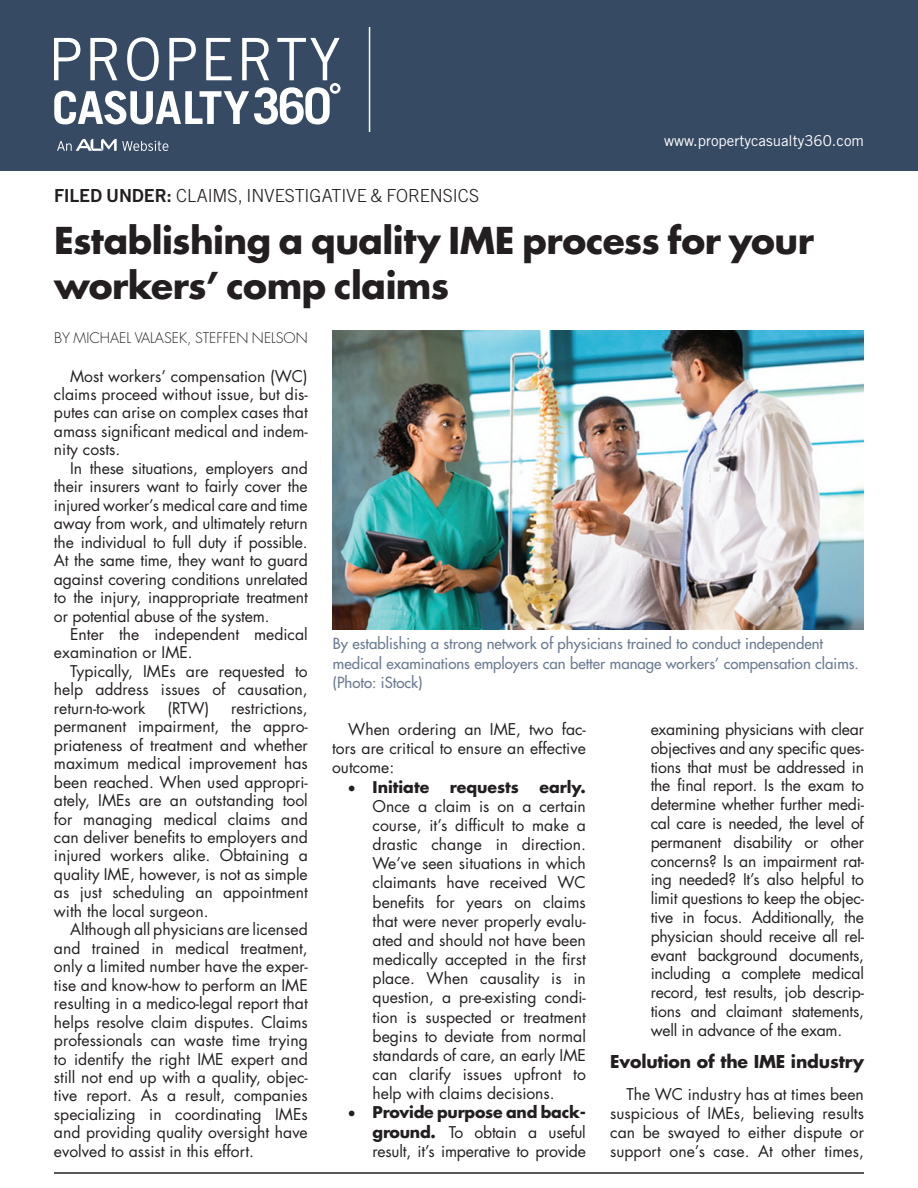
<style>
.page{position:relative;width:918px;height:1188px;background:#fff}
.page>*{position:absolute;margin:0;border:0;box-sizing:border-box;transform-origin:0 0}
.t1{font:700 36px/45px "Futura Std";letter-spacing:-.015em;color:#231f20}
.t2{font:300 18px "Trade Gothic LT Std";color:#231f20}
.t3{font:700 17.25px "Futura Std";letter-spacing:-.01em;color:#231f20}
.t4{font:15.75px/18.5px "Futura Std";color:#231f20;text-align:justify}
.t5{font:700 15.75px "Futura Std";color:#231f20}
.t6{font:500 15px/19.5px "Futura Std";color:#6b7c92}
.t7{font:15px "Trade Gothic LT Std";color:#fff}
.t8{font:300 14.25px "Futura Std";color:#231f20}
.s1{font-family:"Trade Gothic LT Std Bd 2";font-weight:400}
.s2{font-weight:700}
</style>
<div class="page">
<div style="left:0;top:0;width:918px;height:171px;background:#364a63"></div>
<svg style="left:54px;top:37px;width:287px;height:87px"></svg>
<hr style="left:369px;top:27px;width:1px;height:105px;background:#fff">
<svg style="left:57px;top:139px;width:111px;height:12px"></svg>
<img style="left:333px;top:330px;width:531px;height:299px">
<hr style="left:54px;top:1172px;width:810px;height:2px;background:#231f20">
<p class="t2" style="left:54px;top:185px;width:427px"><span class="s1">FILED UNDER:</span> CLAIMS, I NVESTIGATIVE &amp; FORENSICS</p>
<p class="t7" style="left:664px;top:132px;width:201px">www.propertycasualty360.com</p>
<h1 class="t1" style="left:54px;top:218px;width:762px">Establishing a quality IME process for your workers’ comp claims</h1>
<p class="t8" style="left:54px;top:329px;width:255px">BY MICHAEL VALASEK, STEFFEN N ELSON</p>
<p class="t4" style="left:54px;top:367px;width:255px;text-indent:16px">Most workers’ compensation (WC) claims proceed without issue, but dis&shy;putes can arise on complex cases that amass significant medical and indem&shy;nity costs.</p>
<p class="t4" style="left:54px;top:459px;width:255px;text-indent:16px">In these situations, employers and their insurers want to fairly cover the injured worker’s medical care and time away from work, and ultimately return the individual to full duty if possible.<br>At the same time, they want to guard against covering conditions unrelated to the injury, inappropriate treatment or potential abuse of the system.</p>
<p class="t4" style="left:54px;top:625px;width:255px;text-indent:16px">Enter the independent medical examination or IME.</p>
<p class="t4" style="left:54px;top:662px;width:255px;text-indent:16px">Typically, IMEs are requested to help address issues of causation, return-to-work</p>
<p class="t4" style="left:168px;top:699px;width:43px">(RTW)</p>
<p class="t4" style="left:54px;top:699px;width:255px;text-indent:177px">restrictions, permanent impairment, the appro&shy;priateness of treatment and whether maximum medical improvement has been reached. When used appropri&shy;ately, IMEs are an outstanding tool for managing medical claims and can deliver benefits to employers and injured workers alike. Obtaining a quality IME, however, is not as simple as just scheduling an appointment with the local surgeon.</p>
<p class="t4" style="left:54px;top:920px;width:255px;text-indent:16px">Although all physicians are licensed and trained in medical treatment, only a limited number have the exper&shy;tise and know-how to perform an IME resulting in a medico-legal report that helps resolve claim disputes. Claims professionals can waste time trying to identify the right IME expert and still not end up with a quality, objec&shy;tive report. As a result, companies specializing in coordinating IMEs and providing quality oversight have evolved to assist in this effort.</p>
<p class="t6" style="left:333px;top:634px;width:528px">By establishing a strong network of physicians trained to conduct independent medical examinations employers can better manage workers’ compensation claims. (Photo: iStock)</p>
<p class="t4" style="left:332px;top:720px;width:255px;line-height:19.2px;text-indent:16px">When ordering an IME, two fac&shy;tors are critical to ensure an effective outcome:</p>
<p class="t5" style="left:348px;top:776px;width:83px">• Initiate</p>
<p class="t5" style="left:450px;top:776px;width:71px">requests</p>
<p class="t5" style="left:539px;top:776px;width:48px">early.</p>
<p class="t4" style="left:373px;top:796px;width:215px;line-height:19.2px">Once a claim is on a certain course, it’s difficult to make a drastic change in direction.<br>We’ve seen situations in which claimants have received WC benefits for years on claims that were never properly evalu&shy;ated and should not have been medically accepted in the first place. When causality is in question, a pre-existing condi&shy;tion is suspected or treatment begins to deviate from normal standards of care, an early IME can clarify issues upfront to help with claims decisions.</p>
<p class="t4" style="left:373px;top:1103px;width:215px;line-height:19.2px;text-indent:-24px">• <span class="s2">Provide purpose and back&shy;ground.</span> To obtain a useful result, it’s imperative to provide</p>
<p class="t4" style="left:651px;top:720px;width:215px">examining physicians with clear objectives and any specific ques&shy;tions that must be addressed in the final report. Is the exam to determine whether further medi&shy;cal care is needed, the level of permanent disability or other concerns? Is an impairment rat&shy;ing needed? It’s also helpful to limit questions to keep the objec&shy;tive in focus. Additionally, the physician should receive all rel&shy;evant background documents, including a complete medical record, test results, job descrip&shy;tions and claimant statements, well in advance of the exam.</p>
<p class="t3" style="left:610px;top:1050px;width:255px">Evolution of the IME industry</p>
<p class="t4" style="left:610px;top:1085px;width:255px;text-indent:16px">The WC industry has at times been suspicious of IMEs, believing results can be swayed to either dispute or support one’s case. At other times,</p>
</div>
